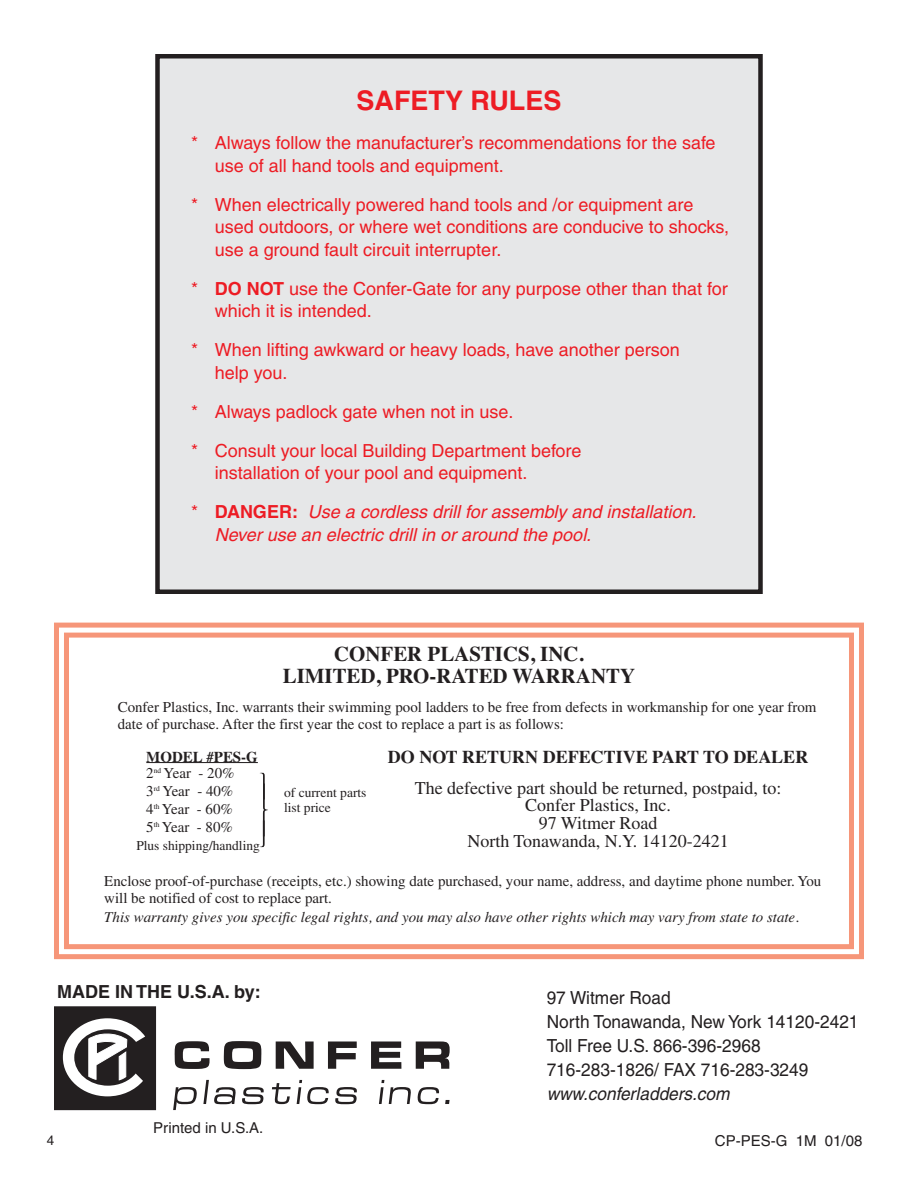
<style>
.page{position:relative;width:918px;height:1188px;background:#fff}
.page>*{position:absolute;margin:0;border:0;box-sizing:border-box;transform-origin:0 0}
.t1{font:700 27px "Helvetica";color:#ed1c24}
.t2{font:700 21px/22.5px "Times";color:#231f20;text-align:center}
.t3{font:18px/22.5px "Helvetica";color:#ed1c24}
.t4{font:italic 18px/39px "Helvetica";color:#ed1c24}
.t5{font:18px/17.7px "Times";color:#231f20;text-align:center}
.t6{font:18px/24px "Helvetica";color:#231f20;scale:.96 1}
.t7{font:700 18px "Times";color:#231f20}
.t8{font:italic 18px "Helvetica";color:#231f20;scale:.96 1}
.t9{font:700 18px "Helvetica";color:#231f20}
.t10{font:15px/16.5px "Times";color:#231f20}
.t11{font:italic 15px "Times";color:#231f20}
.t12{font:15px "Helvetica";color:#231f20}
.t13{font:700 15px/16.5px "Times";color:#231f20}
.t14{font:13.5px/15px "Times";color:#231f20}
.t15{font:13.5px "Helvetica";color:#231f20}
.s1{font-weight:700}
.s2{font-style:normal}
.s3{font-weight:700;font-style:normal}
.s4{font-weight:400}
</style>
<div class="page">
<svg style="left:175px;top:1041px;width:35px;height:28px"></svg>
<svg style="left:224px;top:1041px;width:37px;height:28px"></svg>
<svg style="left:276px;top:1041px;width:38px;height:28px"></svg>
<svg style="left:328px;top:1041px;width:29px;height:28px"></svg>
<svg style="left:371px;top:1041px;width:30px;height:28px"></svg>
<svg style="left:416px;top:1041px;width:34px;height:28px"></svg>
<svg style="left:173px;top:1087px;width:24px;height:23px"></svg>
<svg style="left:203px;top:1080px;width:33px;height:24px"></svg>
<svg style="left:242px;top:1087px;width:22px;height:17px"></svg>
<svg style="left:272px;top:1083px;width:19px;height:21px"></svg>
<svg style="left:297px;top:1080px;width:32px;height:24px"></svg>
<svg style="left:335px;top:1087px;width:22px;height:17px"></svg>
<svg style="left:379px;top:1080px;width:32px;height:24px"></svg>
<svg style="left:417px;top:1087px;width:22px;height:17px"></svg>
<svg style="left:445px;top:1100px;width:5px;height:4px"></svg>
<div style="left:55px;top:1007px;width:100px;height:102px;background:#231f20"></div>
<div style="left:54px;top:1006px;width:102px;height:104px;border:2px solid #231f20"></div>
<svg style="left:63px;top:1006px;width:82px;height:90px"></svg>
<div style="left:158px;top:56px;width:602px;height:536px;background:#e6e7e8"></div>
<div style="left:155px;top:54px;width:608px;height:540px;border:4px solid #231f20"></div>
<svg style="left:54px;top:622px;width:810px;height:338px"></svg>
<hr style="left:146px;top:762px;width:112px;height:1px;background:#231f20">
<svg style="left:259px;top:772px;width:10px;height:77px"></svg>
<h1 class="t1" style="left:357px;top:91px;width:206px">SAFETY RULES</h1>
<p class="t3" style="left:215px;top:134px;width:502px;text-indent:-23px">* Always follow the manufacturer’s recommendations for the safe use of all hand tools and equipment.</p>
<p class="t3" style="left:215px;top:195px;width:516px;text-indent:-23px">* When electrically powered hand tools and /or equipment are used outdoors, or where wet conditions are conducive to shocks, use a ground fault circuit interrupter.</p>
<p class="t3" style="left:215px;top:279px;width:515px;text-indent:-23px">* <span class="s1">DO NOT</span> use the Confer-Gate for any purpose other than that for which it is intended.</p>
<p class="t3" style="left:215px;top:341px;width:467px;text-indent:-23px">* When lifting awkward or heavy loads, have another person help you.</p>
<p class="t3" style="left:191px;top:394px;width:392px;line-height:39px">* Always padlock gate when not in use.<br>* Consult your local Building Department before</p>
<p class="t4" style="left:191px;top:455px;width:510px;text-indent:23px"><span class="s2">installation of your pool and equipment.<br>*</span> <span class="s3">D A N G E R :</span> Use a cordless drill for assembly and installation.</p>
<p class="t4" style="left:215px;top:517px;width:382px">Never use an electric drill in or around the pool.</p>
<p class="t2" style="left:283px;top:644px;width:354px">CONFER PLASTICS, INC.<br>LIMITED, PRO-RATED WARRANTY</p>
<p class="t10" style="left:118px;top:700px;width:700px">Confer Plastics, Inc. warrants their swimming pool ladders to be free from defects in workmanship for one year from date of purchase. After the first year the cost to replace a part is as follows:</p>
<p class="t13" style="left:146px;top:750px;width:113px">MODEL #PES-G<br><span class="s4">2</span><sup>nd</sup> <span class="s4">Year - 20%</span></p>
<p class="t10" style="left:146px;top:783px;width:89px;line-height:18px;text-align:justify">3<sup>rd</sup> Year - 40% 4<sup>th</sup> Year - 60% 5<sup>th</sup> Year - 80%</p>
<p class="t14" style="left:136px;top:839px;width:125px">Plus shipping/handling</p>
<p class="t10" style="left:104px;top:874px;width:719px">Enclose proof-of-purchase (receipts, etc.) showing date purchased, your name, address, and daytime phone number. You will be notified of cost to replace part.</p>
<p class="t11" style="left:104px;top:912px;width:696px">This warranty gives you specific legal rights, and you may also have other rights which may vary from state to state.</p>
<p class="t7" style="left:388px;top:751px;width:422px">DO NOT RETURN DEFECTIVE PART TO DEALER</p>
<p class="t5" style="left:415px;top:781px;width:368px">The defective part should be returned, postpaid, to:<br>Confer Plastics, Inc.<br>97 Witmer Road<br>North Tonawanda, N.Y. 14120-2421</p>
<p class="t14" style="left:284px;top:787px;width:84px">of current parts list price</p>
<p class="t9" style="left:57px;top:985px;width:205px">MADE IN THE U.S.A. by:</p>
<p class="t12" style="left:153px;top:1122px;width:112px">Printed in U.S.A.</p>
<p class="t6" style="left:547px;top:987px;width:326px">97 Witmer Road<br>North Tonawanda, New York 14120-2421<br>Toll Free U.S. 866-396-2968<br>716-283-1826/ FAX 716-283-3249</p>
<p class="t8" style="left:547px;top:1087px;width:195px">www.conferladders.com</p>
<p class="t15" style="left:47px;top:1135px;width:9px">4</p>
<p class="t12" style="left:715px;top:1135px;width:149px">CP-PES-G 1M 01/08</p>
</div>
